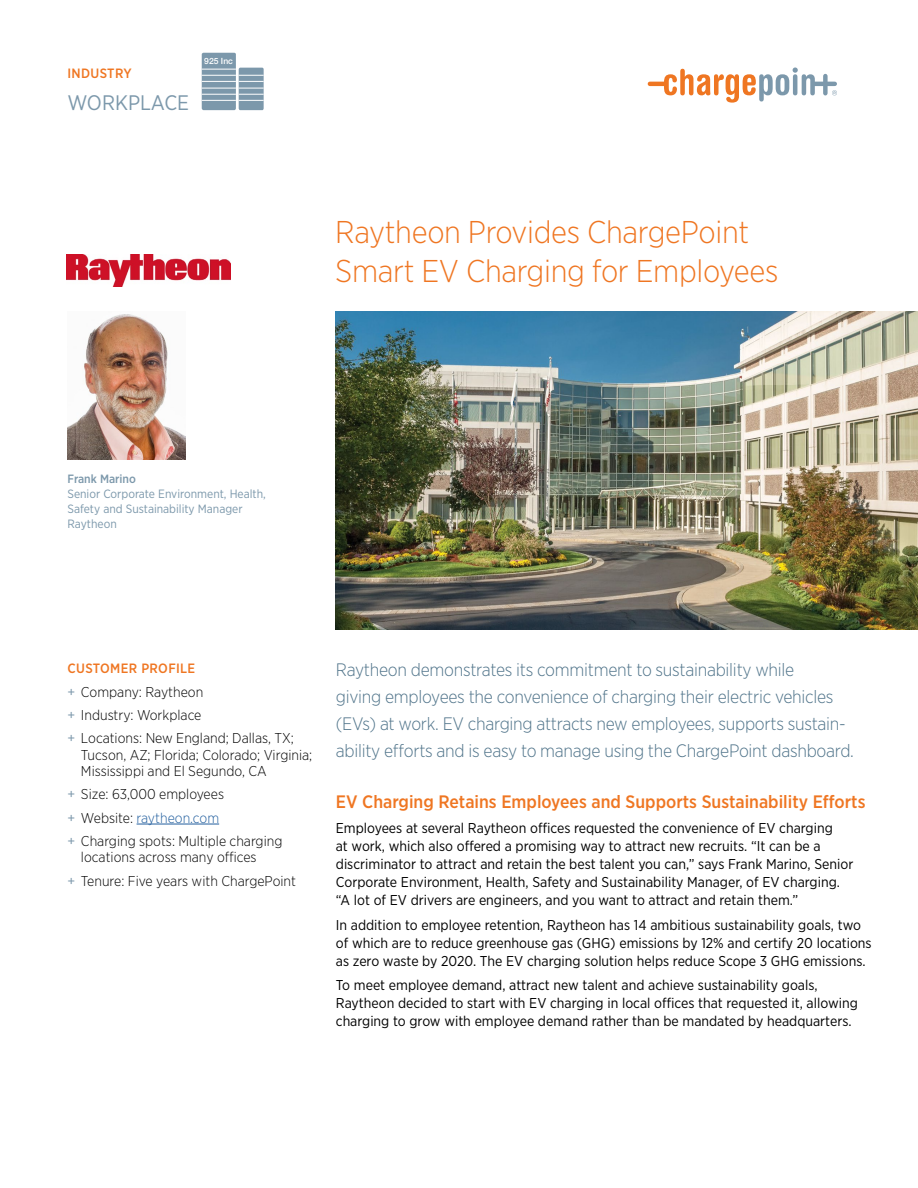
<style>
.page{position:relative;width:918px;height:1188px;background:#fff}
.page>*{position:absolute;margin:0;border:0;box-sizing:border-box;transform-origin:0 0}
.t1{font:300 31.5px/39px "Gotham Narrow";letter-spacing:-.01em;color:#ef7622}
.t2{font:21px "Gotham Narrow";color:#7c98ab}
.t3{font:300 18px/27px "Gotham Narrow";letter-spacing:-.015em;color:#50748a}
.t4{font:500 18px "Gotham Narrow";color:#ef7622}
.t5{font:14.25px/18px "Gotham Narrow";color:#000}
.t6{font:300 14.25px/23.2px "Gotham Narrow";color:#000}
.t7{font:500 13.5px "Gotham Narrow";letter-spacing:.025em;color:#ef7622}
.t8{font:12px/15px "Gotham Narrow";color:#7c98ab}
.t9{font:500 12px "Gotham Narrow";color:#7c98ab}
.t10{font:500 8.55px "Helvetica Neue LT Std";color:#fff}
.s1{font-weight:400;color:#7c98ab}
.s2{color:#215e9e}
</style>
<div class="page">
<svg style="left:648px;top:68px;width:189px;height:35px"></svg>
<hr style="left:137px;top:824px;width:82px;height:1px;background:#215e9e">
<img style="left:67px;top:255px;width:164px;height:31px">
<img style="left:336px;top:312px;width:582px;height:318px">
<div style="left:202px;top:53px;width:34px;height:57px;background:#7c98ab;border-radius:2px"></div>
<hr style="left:202px;top:69px;width:34px;height:1px;background:#fff">
<hr style="left:202px;top:75px;width:34px;height:1px;background:#fff">
<hr style="left:202px;top:81px;width:34px;height:1px;background:#fff">
<hr style="left:202px;top:88px;width:34px;height:1px;background:#fff">
<hr style="left:202px;top:94px;width:34px;height:1px;background:#fff">
<hr style="left:202px;top:100px;width:34px;height:1px;background:#fff">
<svg style="left:239px;top:68px;width:25px;height:42px"></svg>
<img style="left:68px;top:314px;width:118px;height:145px">
<p class="t7" style="left:68px;top:65px;width:66px">INDUSTRY</p>
<h2 class="t2" style="left:68px;top:89px;width:123px">WORKPLACE</h2>
<p class="t10" style="left:204px;top:56px;width:30px">925 Inc</p>
<h1 class="t1" style="left:335px;top:212px;width:445px">Raytheon Provides ChargePoint<br>Smart EV Charging for Employees</h1>
<p class="t9" style="left:68px;top:471px;width:70px">Frank Marino</p>
<p class="t8" style="left:68px;top:486px;width:200px">Senior Corporate Environment, Health,<br>Safety and Sustainability Manager<br>Raytheon</p>
<p class="t7" style="left:68px;top:660px;width:129px">CUSTOMER PROFILE</p>
<p class="t6" style="left:67px;top:680px;width:228px"><span class="s1">+</span> Company: Raytheon<br><span class="s1">+</span> Industry: Workplace<br><span class="s1">+</span> Locations: New England; Dallas, TX;</p>
<p class="t6" style="left:81px;top:746px;width:233px;line-height:16.5px">Tucson, AZ; Florida; Colorado; Virginia;<br>Mississippi and El Segundo, CA</p>
<p class="t6" style="left:67px;top:782px;width:216px"><span class="s1">+</span> Size: 63,000 employees<br><span class="s1">+</span> Website: <span class="s2">raytheon.com<br></span><span class="s1">+</span> Charging spots: Multiple charging</p>
<p class="t6" style="left:67px;top:845px;width:230px;text-indent:13px">locations across many offices<br><span class="s1">+</span> Tenure: Five years with ChargePoint</p>
<p class="t3" style="left:336px;top:656px;width:520px">Raytheon demonstrates its commitment to sustainability while<br>giving employees the convenience of charging their electric vehicles (EVs) at work. EV charging attracts new employees, supports sustain&shy;ability efforts and is easy to manage using the ChargePoint dashboard.</p>
<p class="t4" style="left:336px;top:790px;width:531px">EV Charging Retains Employees and Supports Sustainability Efforts</p>
<p class="t5" style="left:336px;top:819px;width:519px">Employees at several Raytheon offices requested the convenience of EV charging<br>at work, which also offered a promising way to attract new recruits. “It can be a discriminator to attract and retain the best talent you can,” says Frank Marino, Senior Corporate Environment, Health, Safety and Sustainability Manager, of EV charging. “A lot of EV drivers are engineers, and you want to attract and retain them.”</p>
<p class="t5" style="left:336px;top:915px;width:537px">In addition to employee retention, Raytheon has 14 ambitious sustainability goals, two of which are to reduce greenhouse gas (GHG) emissions by 12% and certify 20 locations as zero waste by 2020. The EV charging solution helps reduce Scope 3 GHG emissions.</p>
<p class="t5" style="left:336px;top:976px;width:523px">To meet employee demand, attract new talent and achieve sustainability goals,<br>Raytheon decided to start with EV charging in local offices that requested it, allowing charging to grow with employee demand rather than be mandated by headquarters.</p>
</div>
